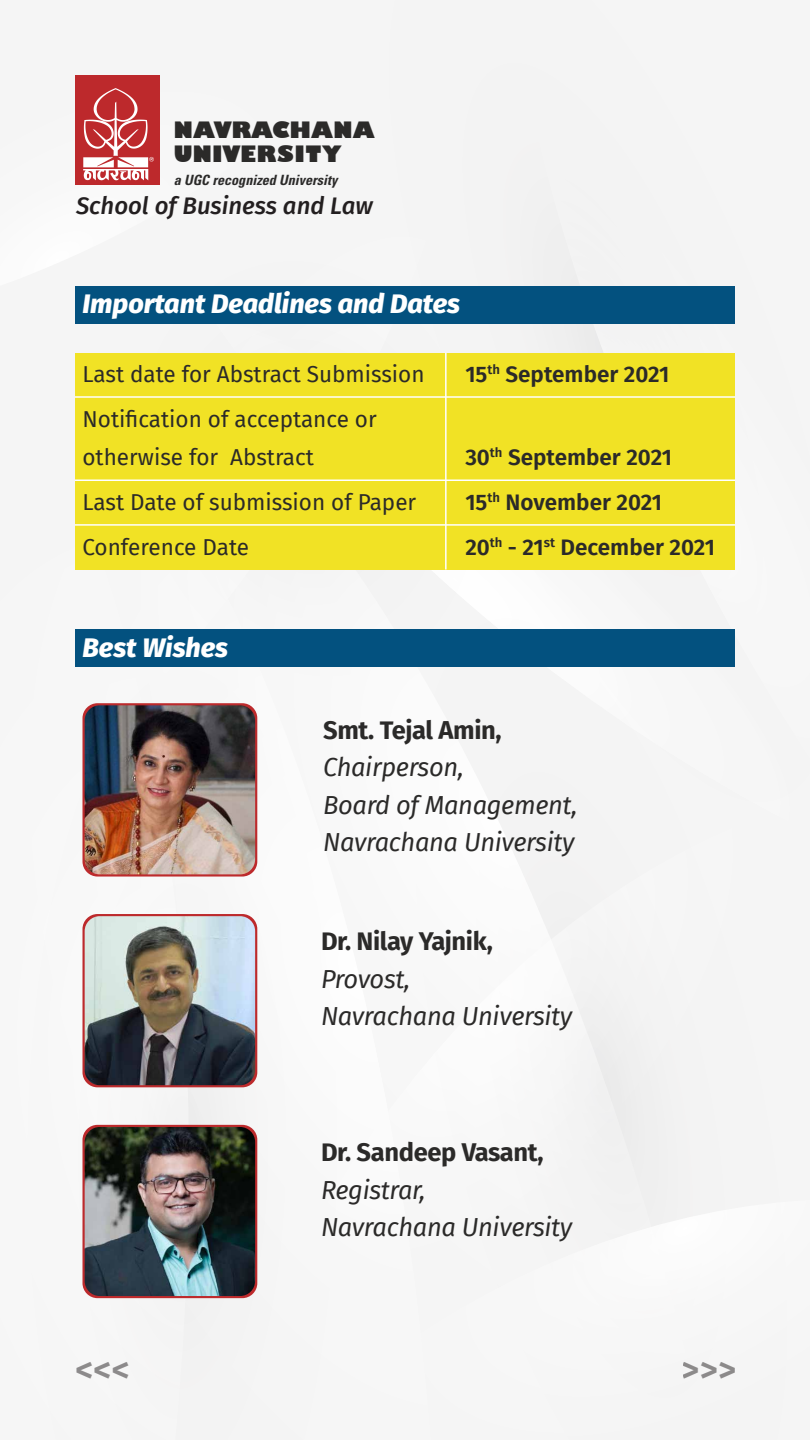
<style>
.page{position:relative;width:810px;height:1440px;background:#fff}
.page>*{position:absolute;margin:0;border:0;box-sizing:border-box;transform-origin:0 0}
.t1{font:600 35.33px "Fira Sans";color:#231f20}
.t2{font:italic 800 27px "Fira Sans";color:#fff}
.t3{font:italic 25.5px/37.5px "Fira Sans";letter-spacing:-.015em;color:#2b2a29}
.t4{font:700 25.5px "Fira Sans";letter-spacing:-.015em;color:#2b2a29}
.t5{font:italic 500 24px "Fira Sans";color:#231f20}
.t6{font:22.5px/45px "Fira Sans";color:#2b2a29}
.t7{font:600 22.5px/45px "Fira Sans";color:#2b2a29}
.t8{font:800 22.5px/24.7px "Humanist 521 BT";letter-spacing:.01em;color:#2b2a29}
.t9{font:italic 700 condensed 14.17px "Univers LT Std";color:#2b2a29}
</style>
<div class="page">
<div style="left:389px;top:0;width:103px;height:187px;background:#f4f4f4"></div>
<div style="left:727px;top:1064px;width:53px;height:135px;background:#f4f4f4"></div>
<div style="left:492px;top:0;width:318px;height:1064px;background:#f5f5f5"></div>
<div style="left:75px;top:187px;width:652px;height:1253px;background:#f6f6f6"></div>
<div style="left:196px;top:1199px;width:590px;height:241px;background:#f6f6f6"></div>
<svg style="left:82px;top:1125px;width:175px;height:173px"></svg>
<svg style="left:82px;top:914px;width:175px;height:173px"></svg>
<div style="left:75px;top:75px;width:85px;height:110px;background:#bd292c"></div>
<svg style="left:83px;top:88px;width:71px;height:92px"></svg>
<div style="left:75px;top:286px;width:660px;height:37px;background:#03517f"></div>
<div style="left:75px;top:353px;width:660px;height:217px;background:#f1e225"></div>
<div style="left:75px;top:630px;width:660px;height:37px;background:#03517f"></div>
<svg style="left:82px;top:703px;width:175px;height:174px"></svg>
<img style="left:85px;top:705px;width:170px;height:169px">
<img style="left:85px;top:1127px;width:170px;height:169px">
<hr style="left:445px;top:353px;width:2px;height:217px;background:#fff">
<hr style="left:75px;top:480px;width:660px;height:1px;background:#fff">
<hr style="left:75px;top:396px;width:660px;height:2px;background:#fff">
<hr style="left:75px;top:524px;width:660px;height:2px;background:#fff">
<img style="left:85px;top:916px;width:170px;height:169px">
<div style="left:75px;top:1327px;width:81px;height:79px;background:#f6f6f6"></div>
<div style="left:653px;top:1327px;width:96px;height:79px;background:#f5f5f5"></div>
<svg style="left:77px;top:1362px;width:51px;height:16px"></svg>
<p class="t8" style="left:174px;top:117px;width:202px">NAVRACHANA<br>UNIVERSITY</p>
<p class="t9" style="left:174px;top:171px;width:165px">a UGC recognized University</p>
<p class="t5" style="left:76px;top:186px;width:298px">School of Business and Law</p>
<p class="t2" style="left:82px;top:280px;width:379px">Important Deadlines and Dates</p>
<p class="t6" style="left:82px;top:351px;width:344px">Last date for Abstract Submission<br>Notification of acceptance or</p>
<p class="t6" style="left:82px;top:434px;width:335px">otherwise for Abstract<br>Last Date of submission of Paper<br>Conference Date</p>
<p class="t2" style="left:82px;top:624px;width:147px">Best Wishes</p>
<p class="t7" style="left:465px;top:350px;width:206px">15<sup>th</sup> September 2021</p>
<p class="t7" style="left:465px;top:433px;width:251px">30<sup>th</sup> September 2021<br>15<sup>th</sup> November 2021<br>20<sup>th</sup> - 21<sup>st</sup> December 2021</p>
<p class="t4" style="left:323px;top:709px;width:180px">Smt. Tejal Amin,</p>
<p class="t3" style="left:323px;top:748px;width:256px">Chairperson,<br>Board of Management,<br>Navrachana University</p>
<p class="t4" style="left:321px;top:920px;width:173px">Dr. Nilay Yajnik,</p>
<p class="t3" style="left:321px;top:960px;width:253px">Provost,<br>Navrachana University</p>
<p class="t4" style="left:321px;top:1131px;width:224px">Dr. Sandeep Vasant,</p>
<p class="t3" style="left:321px;top:1170px;width:253px">Registrar,<br>Navrachana University</p>
<h1 class="t1" style="left:682px;top:1340px;width:56px">&gt;&gt;&gt;</h1>
</div>
